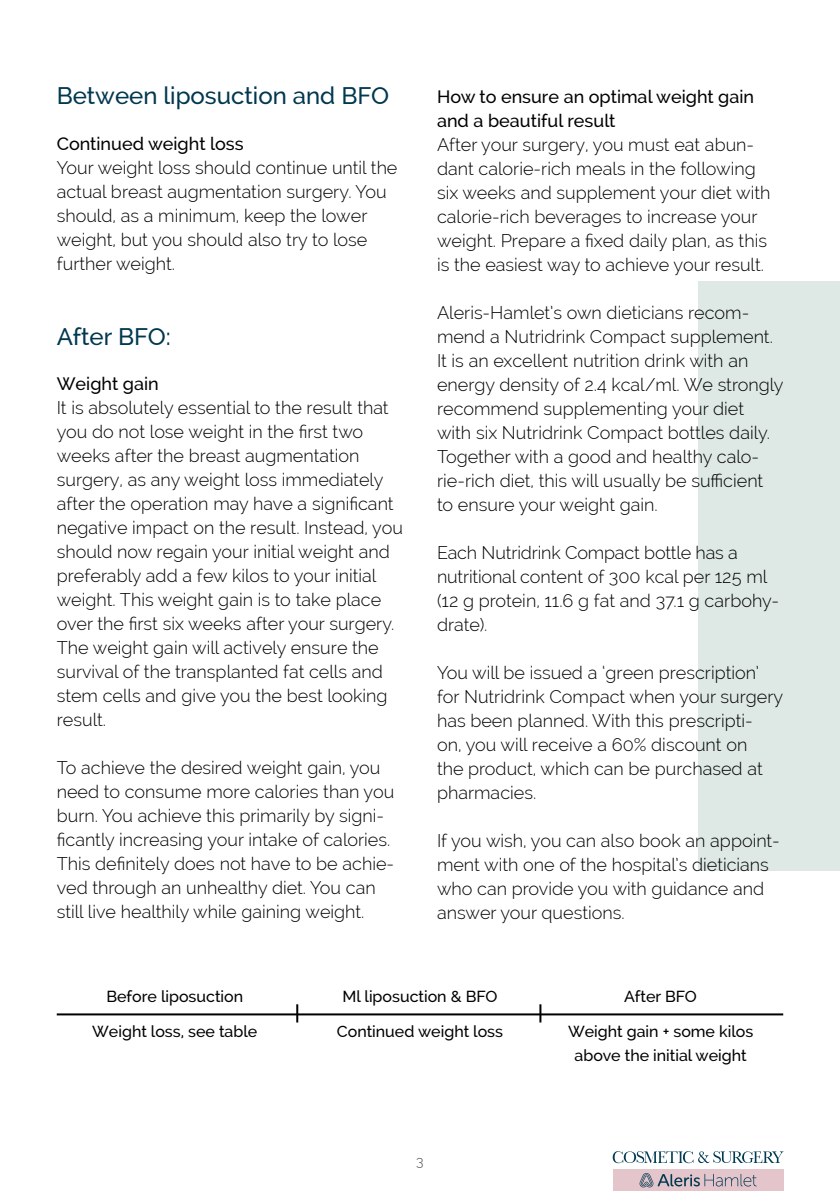
<style>
.page{position:relative;width:840px;height:1191px;background:#fff}
.page>*{position:absolute;margin:0;border:0;box-sizing:border-box;transform-origin:0 0}
.mellemrubrik_1_linje{font:500 24px "Raleway";color:#00384f}
.brødtekst{font:300 18px/24px "Raleway";color:#000}
.brødtekst_medium{font:500 18px/24px "Raleway";color:#000}
.brødtekst_medium-2{font:500 16px/24px "Raleway";color:#000;text-align:center}
.t1{font:300 14px "Raleway";color:#484847}
</style>
<div class="page">
<div style="left:697px;top:281px;width:142px;height:589px;background:#dee8e4"></div>
<div style="left:612px;top:1169px;width:170px;height:22px;background:#e3c5cb"></div>
<svg style="left:639px;top:1173px;width:117px;height:14px"></svg>
<svg style="left:612px;top:1151px;width:170px;height:12px"></svg>
<hr style="left:57px;top:1013px;width:725px;height:2px;background:#000">
<svg style="left:296px;top:1004px;width:2px;height:18px"></svg>
<svg style="left:539px;top:1004px;width:2px;height:18px"></svg>
<p class="mellemrubrik_1_linje" style="left:57px;top:82px;width:334px">Between liposuction and BFO</p>
<p class="brødtekst_medium" style="left:57px;top:132px;width:188px">Continued weight loss</p>
<p class="brødtekst" style="left:57px;top:156px;width:342px">Your weight loss should continue until the actual breast augmentation surgery. You should, as a minimum, keep the lower weight, but you should also try to lose further weight.</p>
<p class="mellemrubrik_1_linje" style="left:57px;top:323px;width:115px">After BFO:</p>
<p class="brødtekst_medium" style="left:57px;top:372px;width:103px">Weight gain</p>
<p class="brødtekst" style="left:57px;top:396px;width:347px">It is absolutely essential to the result that you do not lose weight in the first two weeks after the breast augmentation surgery, as any weight loss immediately after the operation may have a significant negative impact on the result. Instead, you should now regain your initial weight and preferably add a few kilos to your initial weight. This weight gain is to take place over the first six weeks after your surgery.<br>The weight gain will actively ensure the survival of the transplanted fat cells and stem cells and give you the best looking result.</p>
<p class="brødtekst" style="left:57px;top:756px;width:339px">To achieve the desired weight gain, you need to consume more calories than you burn. You achieve this primarily by signi&shy;ficantly increasing your intake of calories.<br>This definitely does not have to be achie&shy;ved through an unhealthy diet. You can still live healthily while gaining weight.</p>
<p class="brødtekst_medium" style="left:437px;top:84px;width:318px">How to ensure an optimal weight gain and a beautiful result</p>
<p class="brødtekst" style="left:437px;top:132px;width:335px">After your surgery, you must eat abun&shy;dant calorie-rich meals in the following six weeks and supplement your diet with calorie-rich beverages to increase your weight. Prepare a fixed daily plan, as this is the easiest way to achieve your result.</p>
<p class="brødtekst" style="left:437px;top:300px;width:348px">Aleris-Hamlet’s own dieticians recom&shy;mend a Nutridrink Compact supplement.<br>It is an excellent nutrition drink with an energy density of 2.4 kcal/ml. We strongly recommend supplementing your diet<br>with six Nutridrink Compact bottles daily.<br>Together with a good and healthy calo&shy;rie-rich diet, this will usually be sufficient to ensure your weight gain.</p>
<p class="brødtekst" style="left:437px;top:540px;width:343px">Each Nutridrink Compact bottle has a nutritional content of 300 kcal per 125 ml (12 g protein, 11.6 g fat and 37.1 g carbohy&shy;drate).</p>
<p class="brødtekst" style="left:437px;top:660px;width:347px">You will be issued a ‘green prescription’ for Nutridrink Compact when your surgery has been planned. With this prescripti-<br>on, you will receive a 60% discount on<br>the product, which can be purchased at pharmacies.</p>
<p class="brødtekst" style="left:437px;top:828px;width:344px">If you wish, you can also book an appoint&shy;ment with one of the hospital’s dieticians who can provide you with guidance and answer your questions.</p>
<p class="brødtekst_medium-2" style="left:106px;top:984px;width:138px">Before liposuction</p>
<p class="brødtekst_medium-2" style="left:342px;top:984px;width:156px">Ml liposuction &amp; BFO</p>
<p class="brødtekst_medium-2" style="left:624px;top:984px;width:74px">After BFO</p>
<p class="brødtekst_medium-2" style="left:92px;top:1019px;width:167px">Weight loss, see table</p>
<p class="brødtekst_medium-2" style="left:337px;top:1019px;width:167px">Continued weight loss</p>
<p class="brødtekst_medium-2" style="left:567px;top:1019px;width:186px">Weight gain + some kilos above the initial weight</p>
<p class="t1" style="left:416px;top:1153px;width:9px">3</p>
</div>
